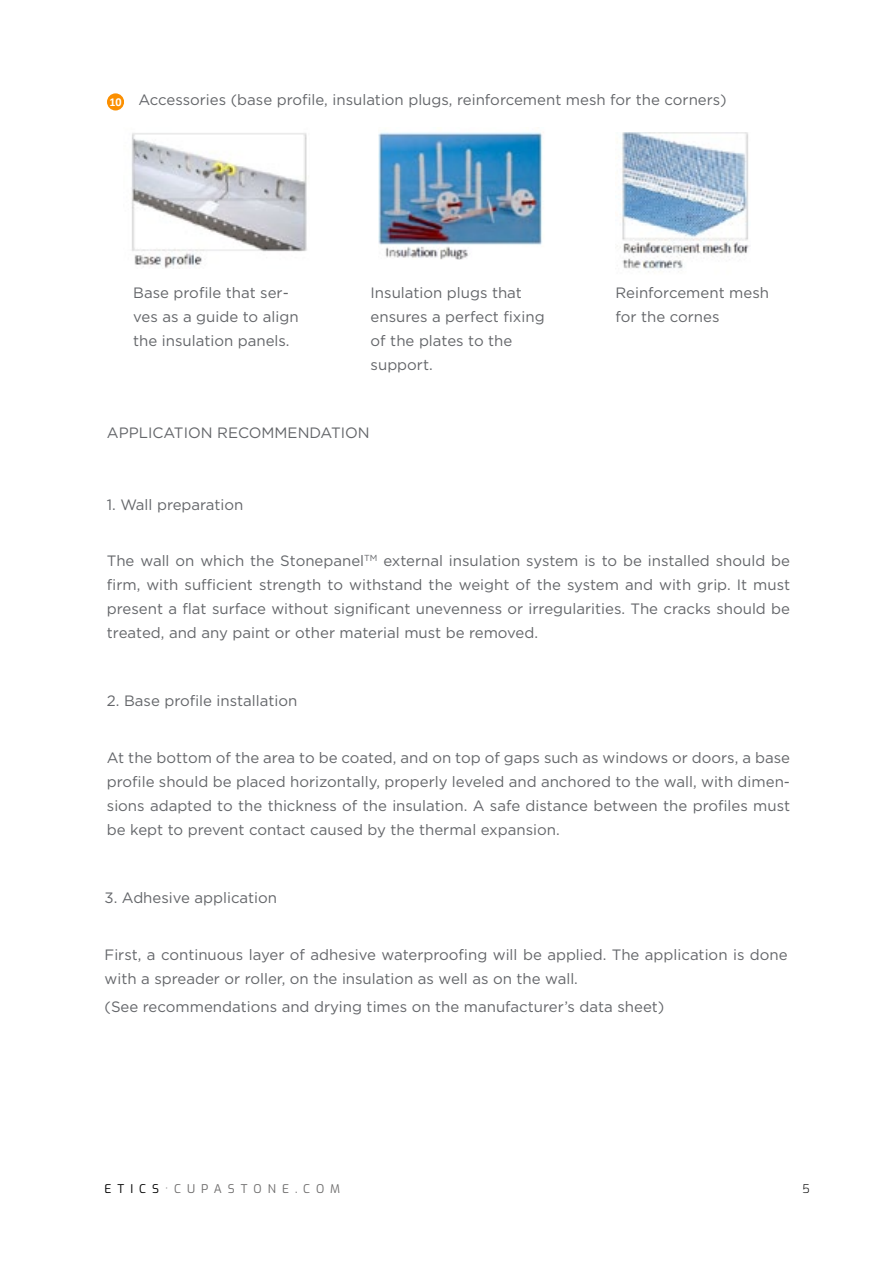
<style>
.page{position:relative;width:893px;height:1263px;background:#fff}
.page>*{position:absolute;margin:0;border:0;box-sizing:border-box;transform-origin:0 0}
.t1{font:15px/24px "Gotham";color:#64666a}
.t2{font:700 12.15px "Calibri";color:#fff}
.t3{font:12px "Exo";letter-spacing:.5em;color:#706f6f}
.t4{font:300 12px "Exo";color:#000}
.s1{color:#000}
</style>
<div class="page">
<div style="left:107px;top:93px;width:17px;height:17px;background:#fb8f00;border-radius:50%"></div>
<img style="left:131px;top:133px;width:176px;height:135px">
<img style="left:378px;top:132px;width:166px;height:128px">
<img style="left:615px;top:132px;width:135px;height:140px">
<p class="t2" style="left:109px;top:93px;width:14px">10</p>
<p class="t1" style="left:138px;top:88px;width:590px">Accessories (base profile, insulation plugs, reinforcement mesh for the corners)</p>
<p class="t1" style="left:133px;top:280px;width:167px">Base profile that ser&shy;ves as a guide to align the insulation panels.</p>
<p class="t1" style="left:371px;top:280px;width:176px">Insulation plugs that ensures a perfect fixing of the plates to the support.</p>
<p class="t1" style="left:615px;top:280px;width:155px">Reinforcement mesh for the cornes</p>
<p class="t1" style="left:107px;top:421px;width:264px">APPLICATION RECOMMENDATION</p>
<p class="t1" style="left:107px;top:492px;width:138px">1. Wall preparation</p>
<p class="t1" style="left:107px;top:548px;width:685px;text-align:justify">The wall on which the Stonepanel<sup>TM</sup> external insulation system is to be installed should be firm, with sufficient strength to withstand the weight of the system and with grip. It must present a flat surface without significant unevenness or irregularities. The cracks should be treated, and any paint or other material must be removed.</p>
<p class="t1" style="left:107px;top:689px;width:192px">2. Base profile installation</p>
<p class="t1" style="left:107px;top:745px;width:685px;text-align:justify">At the bottom of the area to be coated, and on top of gaps such as windows or doors, a base profile should be placed horizontally, properly leveled and anchored to the wall, with dimen&shy;sions adapted to the thickness of the insulation. A safe distance between the profiles must be kept to prevent contact caused by the thermal expansion.</p>
<p class="t1" style="left:104px;top:885px;width:174px">3. Adhesive application</p>
<p class="t1" style="left:104px;top:942px;width:685px">First, a continuous layer of adhesive waterproofing will be applied. The application is done with a spreader or roller, on the insulation as well as on the wall.</p>
<p class="t1" style="left:104px;top:994px;width:561px">(See recommendations and drying times on the manufacturer’s data sheet)</p>
<p class="t3" style="left:104px;top:1180px;width:237px"><span class="s1">ETICS</span>·CUPASTONE.COM</p>
<p class="t4" style="left:802px;top:1180px;width:9px">5</p>
</div>
